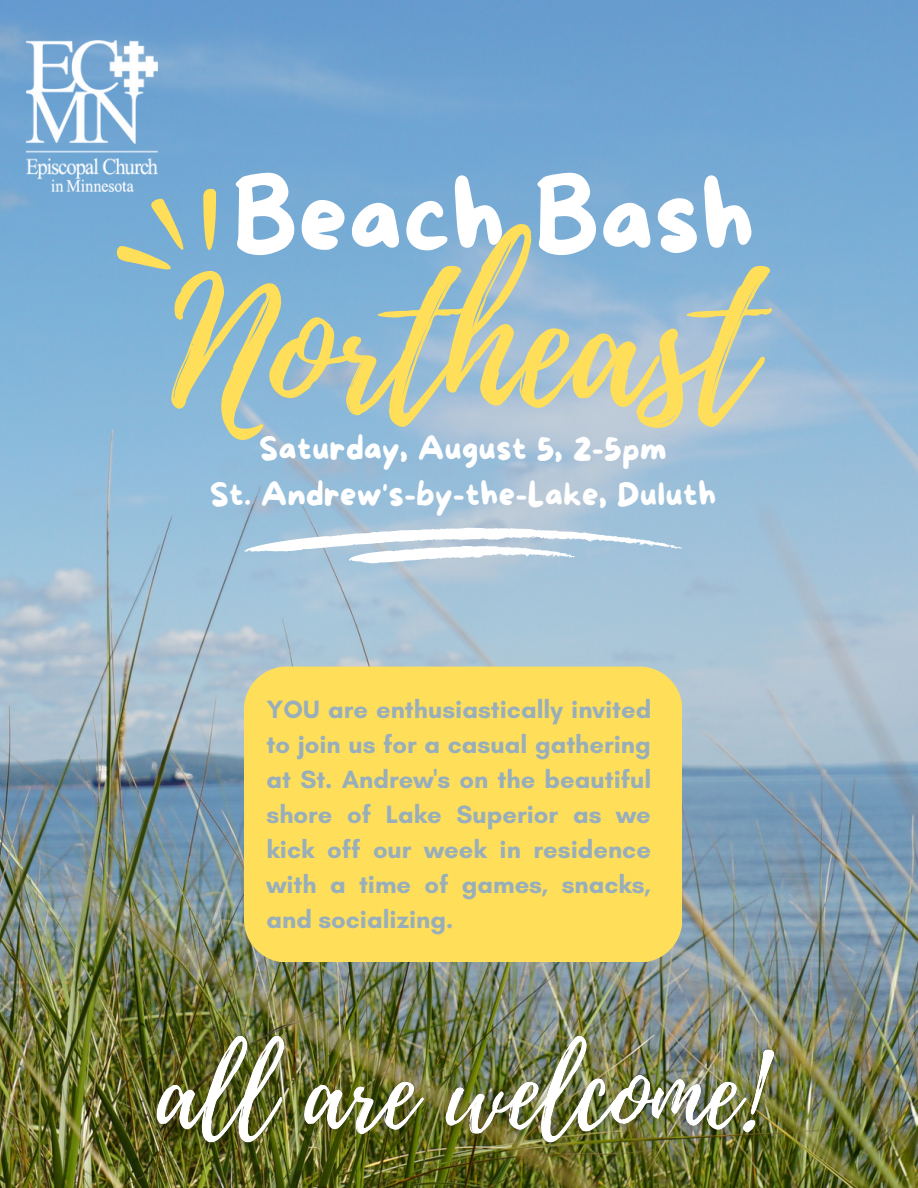
<style>
.page{position:relative;width:918px;height:1188px;background:#fff}
.page>*{position:absolute;margin:0;border:0;box-sizing:border-box;transform-origin:0 0}
.t1{font:170.7px "Playlist Script";color:#ffde59}
.t2{font:97.8px "More Sugar";color:#fff}
.t3{font:33px "More Sugar";color:#fff}
.t4{font:700 25.5px/34.8px "Glacial Indifference";color:#98aebb;text-align:justify}
</style>
<div class="page">
<img style="left:0;top:0;width:918px;height:1188px">
<svg style="left:112px;top:184px;width:132px;height:109px"></svg>
<img style="left:26px;top:40px;width:132px;height:151px">
<svg style="left:244px;top:528px;width:439px;height:35px"></svg>
<div style="left:244px;top:667px;width:438px;height:295px;background:#ffde59"></div>
<img style="left:134px;top:1003px;width:661px;height:185px">
<p class="t2" style="left:232px;top:165px;width:524px">Beach Bash</p>
<p class="t1" style="left:171px;top:224px;width:585px">Northeast</p>
<p class="t3" style="left:259px;top:431px;width:409px">Saturday, August 5, 2-5pm</p>
<p class="t3" style="left:210px;top:477px;width:508px">St. Andrew's-by-the-Lake, Duluth</p>
<p class="t4" style="left:267px;top:692px;width:386px">YOU are enthusiastically invited to join us for a casual gathering at St. Andrew's on the beautiful shore of Lake Superior as we kick off our week in residence with a time of games, snacks, and socializing.</p>
</div>
